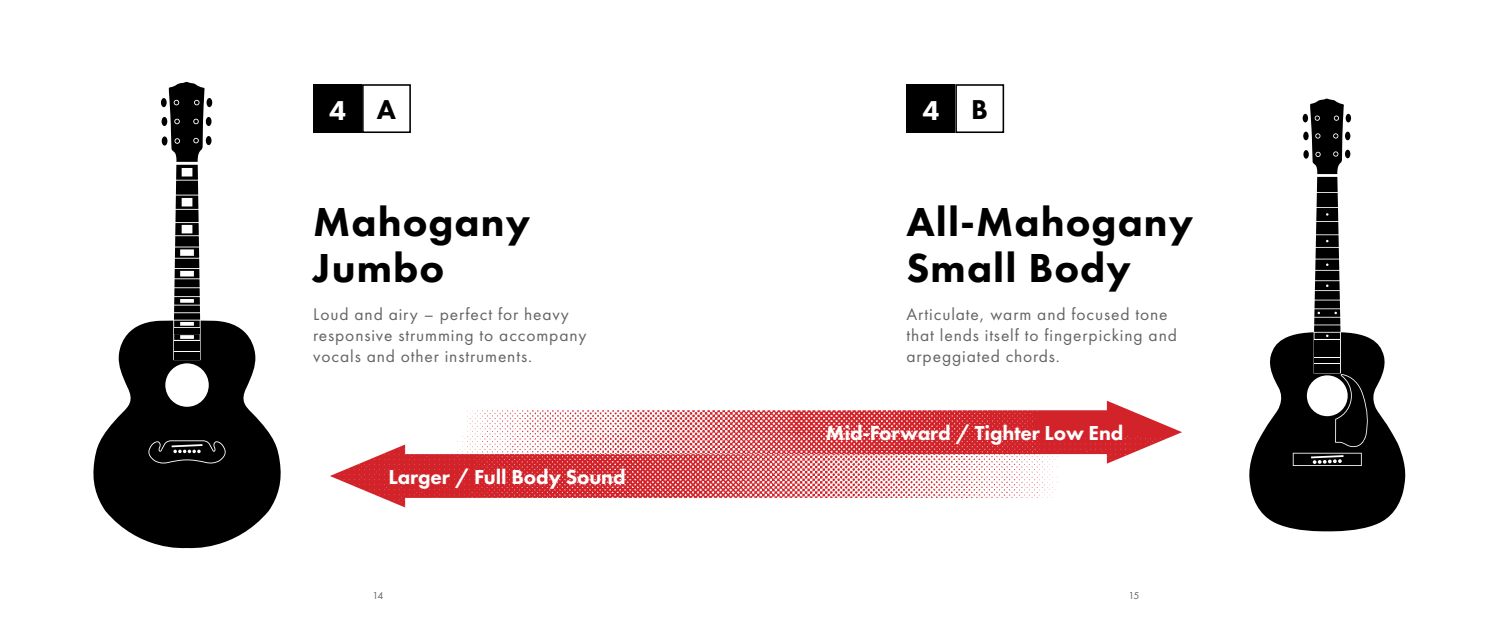
<style>
.page{position:relative;width:1512px;height:630px;background:#fff}
.page>*{position:absolute;margin:0;border:0;box-sizing:border-box;transform-origin:0 0}
.t1{font:42px/45.5px "Futura PT Heavy";letter-spacing:.025em;color:#000}
.t2{font:28.35px "Futura PT Heavy";color:#fff}
.t3{font:21px "Futura PT Heavy";letter-spacing:-.005em;color:#fff}
.t4{font:17.5px/21px "Futura PT";letter-spacing:.05em;color:#636466}
.t5{font:10.5px "Futura PT";color:#636466}
.s1{color:#000}
</style>
<div class="page">
<img style="left:330px;top:444px;width:728px;height:64px">
<img style="left:405px;top:401px;width:777px;height:63px">
<div style="left:362px;top:84px;width:49px;height:49px;border:2px solid #000"></div>
<div style="left:955px;top:84px;width:49px;height:49px;border:2px solid #000"></div>
<div style="left:313px;top:84px;width:49px;height:49px;background:#000"></div>
<div style="left:906px;top:84px;width:49px;height:49px;background:#000"></div>
<svg style="left:1314px;top:309px;width:26px;height:8px"></svg>
<svg style="left:1315px;top:281px;width:25px;height:9px"></svg>
<svg style="left:1315px;top:260px;width:24px;height:10px"></svg>
<div style="left:1315px;top:301px;width:25px;height:7px;background:#000"></div>
<div style="left:1315px;top:271px;width:24px;height:9px;background:#000"></div>
<div style="left:1315px;top:291px;width:25px;height:9px;background:#000"></div>
<div style="left:1314px;top:318px;width:26px;height:7px;background:#000"></div>
<svg style="left:1316px;top:208px;width:22px;height:13px"></svg>
<div style="left:1317px;top:177px;width:21px;height:15px;background:#000"></div>
<div style="left:1316px;top:248px;width:23px;height:11px;background:#000"></div>
<div style="left:1314px;top:325px;width:27px;height:7px;background:#000"></div>
<div style="left:1317px;top:193px;width:21px;height:14px;background:#000"></div>
<svg style="left:1316px;top:235px;width:23px;height:12px"></svg>
<div style="left:1316px;top:222px;width:23px;height:12px;background:#000"></div>
<svg style="left:1249px;top:332px;width:157px;height:199px"></svg>
<div style="left:1303px;top:114px;width:5px;height:8px;background:#000;border-radius:50%"></div>
<div style="left:1346px;top:114px;width:5px;height:8px;background:#000;border-radius:50%"></div>
<div style="left:1303px;top:132px;width:6px;height:8px;background:#000;border-radius:50%"></div>
<div style="left:1345px;top:132px;width:5px;height:8px;background:#000;border-radius:50%"></div>
<div style="left:1303px;top:150px;width:6px;height:9px;background:#000;border-radius:50%"></div>
<div style="left:1345px;top:150px;width:5px;height:8px;background:#000;border-radius:50%"></div>
<svg style="left:1310px;top:99px;width:34px;height:75px;background:#2d2d2d"></svg>
<svg style="left:93px;top:321px;width:188px;height:228px;fill:#000"></svg>
<div style="left:174px;top:288px;width:26px;height:8px;background:#000"></div>
<svg style="left:175px;top:269px;width:24px;height:9px"></svg>
<svg style="left:175px;top:247px;width:24px;height:11px"></svg>
<div style="left:175px;top:259px;width:24px;height:9px;background:#000"></div>
<div style="left:175px;top:236px;width:24px;height:11px;background:#000"></div>
<svg style="left:175px;top:223px;width:24px;height:12px"></svg>
<svg style="left:174px;top:297px;width:26px;height:8px"></svg>
<div style="left:174px;top:306px;width:26px;height:6px;background:#000"></div>
<div style="left:174px;top:279px;width:26px;height:8px;background:#000"></div>
<div style="left:174px;top:313px;width:26px;height:7px;background:#000"></div>
<svg style="left:174px;top:321px;width:26px;height:6px"></svg>
<svg style="left:174px;top:334px;width:26px;height:6px"></svg>
<div style="left:174px;top:328px;width:26px;height:5px;background:#000"></div>
<svg style="left:176px;top:196px;width:22px;height:13px"></svg>
<div style="left:175px;top:210px;width:24px;height:12px;background:#000"></div>
<div style="left:176px;top:181px;width:22px;height:14px;background:#000"></div>
<div style="left:161px;top:98px;width:6px;height:9px;background:#000;border-radius:50%"></div>
<div style="left:207px;top:98px;width:5px;height:9px;background:#000;border-radius:50%"></div>
<div style="left:162px;top:117px;width:5px;height:9px;background:#000;border-radius:50%"></div>
<div style="left:206px;top:117px;width:6px;height:9px;background:#000;border-radius:50%"></div>
<div style="left:162px;top:136px;width:5px;height:10px;background:#000;border-radius:50%"></div>
<div style="left:206px;top:136px;width:6px;height:9px;background:#000;border-radius:50%"></div>
<svg style="left:169px;top:82px;width:36px;height:98px"></svg>
<h2 class="t2" style="left:329px;top:92px;width:68px">4 <span class="s1">A</span></h2>
<h2 class="t2" style="left:922px;top:92px;width:67px">4 <span class="s1">B</span></h2>
<h1 class="t1" style="left:313px;top:199px;width:219px">Mahogany<br>Jumbo</h1>
<h1 class="t1" style="left:906px;top:199px;width:288px">All-Mahogany<br>Small Body</h1>
<p class="t4" style="left:313px;top:303px;width:275px">Loud and airy – perfect for heavy responsive strumming to accompany vocals and other instruments.</p>
<p class="t4" style="left:906px;top:303px;width:272px">Articulate, warm and focused tone that lends itself to fingerpicking and arpeggiated chords.</p>
<p class="t3" style="left:389px;top:464px;width:239px">Larger / Full Body Sound</p>
<p class="t3" style="left:826px;top:420px;width:299px">Mid-Forward / Tighter Low End</p>
<p class="t5" style="left:373px;top:589px;width:12px">14</p>
<p class="t5" style="left:1129px;top:589px;width:12px">15</p>
</div>
